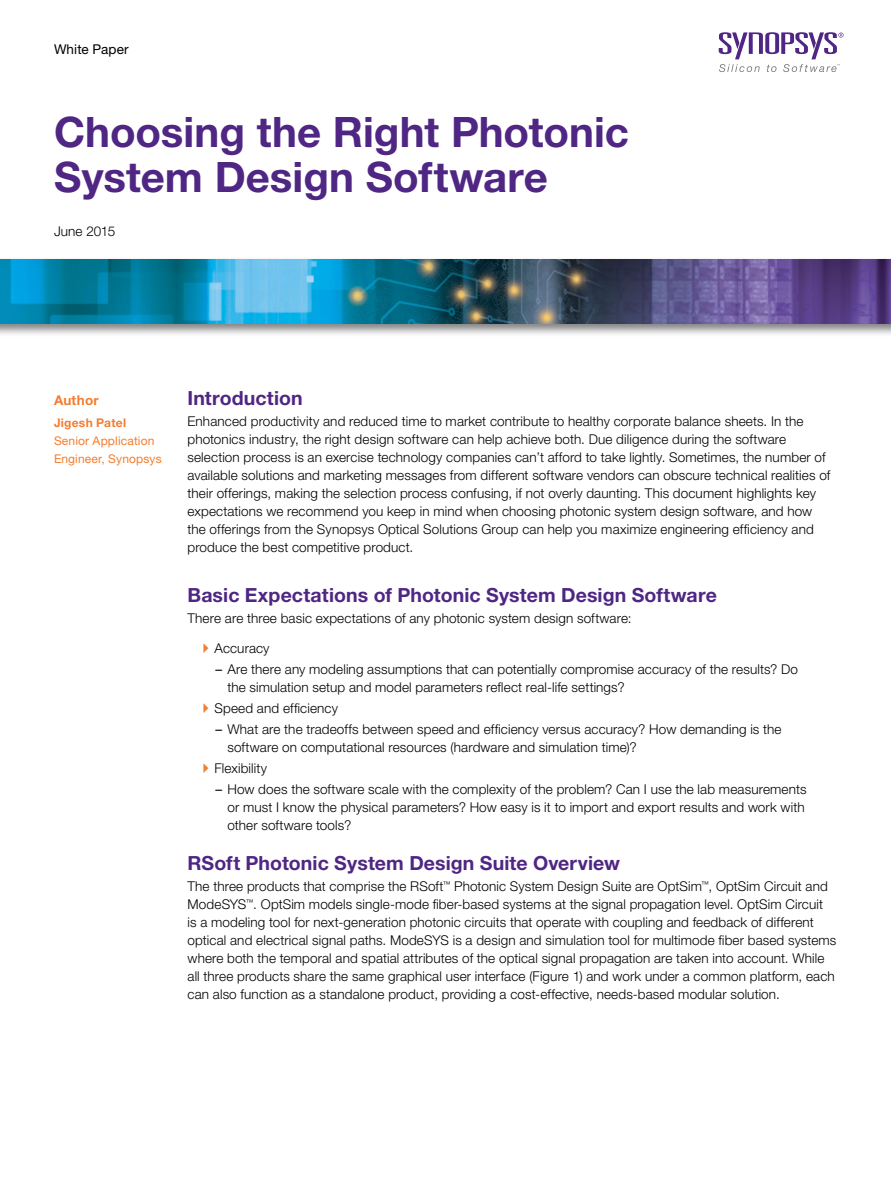
<style>
.page{position:relative;width:891px;height:1188px;background:#fff}
.page>*{position:absolute;margin:0;border:0;box-sizing:border-box;transform-origin:0 0}
.t1{font:700 42px/45px "Helvetica Neue LT Std";color:#4f2683}
.t2{font:700 19.5px "Helvetica Neue LT Std";letter-spacing:.005em;color:#4f2683}
.t3{font:300 13.5px/18px "Helvetica Neue LT Std";letter-spacing:.01em;color:#000}
.t4{font:13.5px "Helvetica Neue LT Std";letter-spacing:.01em;color:#000}
.t5{font:700 13.5px "Helvetica Neue LT Std";letter-spacing:.02em;color:#f47d30}
.t6{font:12px/18px "Helvetica Neue LT Std";letter-spacing:.01em;color:#f47d30}
.t7{font:700 12px "Helvetica Neue LT Std";letter-spacing:.02em;color:#f47d30}
.s1{font-weight:400}
</style>
<div class="page">
<svg style="left:719px;top:32px;width:125px;height:40px"></svg>
<div style="left:0;top:257px;width:891px;height:81px;background:#000;opacity:.5"></div>
<img style="left:0;top:259px;width:891px;height:65px">
<p class="t4" style="left:54px;top:41px;width:76px">White Paper</p>
<h1 class="t1" style="left:54px;top:109px;width:577px">Choosing the Right Photonic<br>System Design Software</h1>
<p class="t3" style="left:54px;top:222px;width:63px">June 2015</p>
<p class="t5" style="left:54px;top:392px;width:46px">Author</p>
<p class="t7" style="left:54px;top:416px;width:74px">Jigesh Patel</p>
<p class="t6" style="left:54px;top:432px;width:109px">Senior Application<br>Engineer, Synopsys</p>
<h2 class="t2" style="left:188px;top:386px;width:117px">Introduction</h2>
<p class="t3" style="left:188px;top:412px;width:644px">Enhanced productivity and reduced time to market contribute to healthy corporate balance sheets. In the photonics industry, the right design software can help achieve both. Due diligence during the software selection process is an exercise technology companies can’t afford to take lightly. Sometimes, the number of available solutions and marketing messages from different software vendors can obscure technical realities of their offerings, making the selection process confusing, if not overly daunting. This document highlights key expectations we recommend you keep in mind when choosing photonic system design software, and how the offerings from the Synopsys Optical Solutions Group can help you maximize engineering efficiency and produce the best competitive product.</p>
<h2 class="t2" style="left:188px;top:583px;width:531px">Basic Expectations of Photonic System Design Software</h2>
<p class="t3" style="left:188px;top:609px;width:446px">There are three basic expectations of any photonic system design software:</p>
<p class="t3" style="left:214px;top:639px;width:57px">Accuracy</p>
<p class="t3" style="left:227px;top:660px;width:572px;text-indent:-12px"><span class="s1">–</span> Are there any modeling assumptions that can potentially compromise accuracy of the results? Do the simulation setup and model parameters reflect real-life settings?</p>
<p class="t3" style="left:214px;top:699px;width:125px">Speed and efficiency</p>
<p class="t3" style="left:227px;top:720px;width:556px;text-indent:-12px"><span class="s1">–</span> What are the tradeoffs between speed and efficiency versus accuracy? How demanding is the software on computational resources (hardware and simulation time)?</p>
<p class="t3" style="left:214px;top:759px;width:54px">Flexibility</p>
<p class="t3" style="left:227px;top:780px;width:581px;text-indent:-12px"><span class="s1">–</span> How does the software scale with the complexity of the problem? Can I use the lab measurements or must I know the physical parameters? How easy is it to import and export results and work with other software tools?</p>
<h2 class="t2" style="left:188px;top:851px;width:434px">RSoft Photonic System Design Suite Overview</h2>
<p class="t3" style="left:188px;top:877px;width:650px">The three products that comprise the RSoft<sup>™</sup> Photonic System Design Suite are OptSim<sup>™</sup>, OptSim Circuit and ModeSYS<sup>™</sup>. OptSim models single-mode fiber-based systems at the signal propagation level. OptSim Circuit<br>is a modeling tool for next-generation photonic circuits that operate with coupling and feedback of different optical and electrical signal paths. ModeSYS is a design and simulation tool for multimode fiber based systems where both the temporal and spatial attributes of the optical signal propagation are taken into account. While all three products share the same graphical user interface (Figure 1) and work under a common platform, each can also function as a standalone product, providing a cost-effective, needs-based modular solution.</p>
</div>
